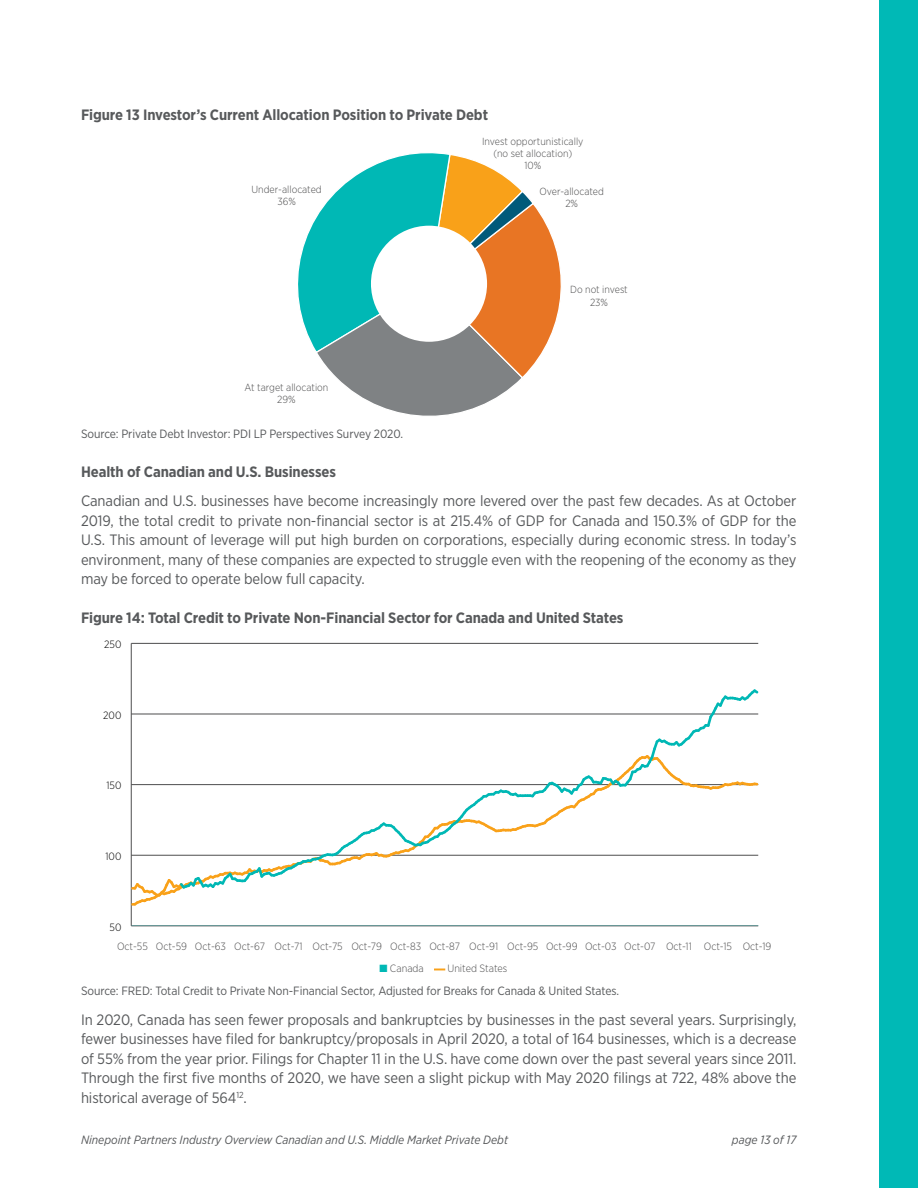
<style>
.page{position:relative;width:918px;height:1188px;background:#fff}
.page>*{position:absolute;margin:0;border:0;box-sizing:border-box;transform-origin:0 0}
.t1{font:15px/19.5px "Gotham Narrow";letter-spacing:-.005em;color:#57595b;text-align:justify}
.t2{font:700 15px "Gotham Narrow";letter-spacing:-.005em;color:#57595b}
.t3{font:12px "Gotham Narrow";letter-spacing:-.005em;color:#57595b}
.t4{font:italic 12px "Gotham Narrow";color:#57595b}
.t5{font:300 10.5px "Gotham Narrow";color:#4d4d4e}
.t6{font:300 10.5px "Gotham Narrow";color:#000}
.t7{font:300 10.35px/12.5px "Gotham Narrow";color:#4d4d4e;text-align:center}
.s1{color:#00b8b5}
</style>
<div class="page">
<div style="left:879px;top:0;width:39px;height:1188px;background:#00b9b6"></div>
<svg style="left:298px;top:153px;width:263px;height:263px"></svg>
<div style="left:371px;top:226px;width:116px;height:116px;background:#fff;border-radius:50%"></div>
<hr style="left:131px;top:926px;width:627px;height:1px;background:#4d4d4e">
<hr style="left:131px;top:643px;width:1px;height:283px;background:#4d4d4e">
<hr style="left:131px;top:643px;width:627px;height:1px;background:#4d4d4e">
<svg style="left:131px;top:687px;width:628px;height:221px"></svg>
<p class="t2" style="left:81px;top:105px;width:409px">Figure 13 Investor’s Current Allocation Position to Private Debt</p>
<p class="t7" style="left:252px;top:182px;width:72px">Under-allocated<br>36%</p>
<p class="t7" style="left:245px;top:381px;width:85px">At target allocation<br>29%</p>
<p class="t7" style="left:482px;top:134px;width:103px">Invest opportunistically (no set allocation)<br>10%</p>
<p class="t7" style="left:540px;top:185px;width:66px">Over-allocated<br>2%</p>
<p class="t7" style="left:570px;top:283px;width:59px">Do not invest<br>23%</p>
<p class="t3" style="left:81px;top:426px;width:324px">Source: Private Debt Investor: PDI LP Perspectives Survey 2020.</p>
<p class="t2" style="left:81px;top:462px;width:256px">Health of Canadian and U.S. Businesses</p>
<p class="t1" style="left:81px;top:491px;width:717px">Canadian and U.S. businesses have become increasingly more levered over the past few decades. As at October 2019, the total credit to private non-financial sector is at 215.4% of GDP for Canada and 150.3% of GDP for the U.S. This amount of leverage will put high burden on corporations, especially during economic stress. In today’s environment, many of these companies are expected to struggle even with the reopening of the economy as they may be forced to operate below full capacity.</p>
<p class="t2" style="left:81px;top:608px;width:544px">Figure 14: Total Credit to Private Non-Financial Sector for Canada and United States</p>
<p class="t6" style="left:104px;top:638px;width:19px">250</p>
<p class="t6" style="left:103px;top:709px;width:20px">200</p>
<p class="t6" style="left:106px;top:779px;width:17px">150</p>
<p class="t6" style="left:106px;top:850px;width:17px">100</p>
<p class="t6" style="left:110px;top:920px;width:13px">50</p>
<p class="t5" style="left:117px;top:940px;width:656px">Oct-55 Oct-59 Oct-63 Oct-67 Oct-71 Oct-75 Oct-79 Oct-83 Oct-87 Oct-91 Oct-95 Oct-99 Oct-03 Oct-07 Oct-11 Oct-15 Oct-19</p>
<p class="t5" style="left:379px;top:962px;width:46px"><span class="s1">■</span> Canada</p>
<p class="t5" style="left:447px;top:962px;width:61px">United States</p>
<p class="t3" style="left:81px;top:984px;width:540px">Source: FRED: Total Credit to Private Non-Financial Sector, Adjusted for Breaks for Canada &amp; United States.</p>
<p class="t1" style="left:81px;top:1009px;width:717px">In 2020, Canada has seen fewer proposals and bankruptcies by businesses in the past several years. Surprisingly, fewer businesses have filed for bankruptcy/proposals in April 2020, a total of 164 businesses, which is a decrease of 55% from the year prior. Filings for Chapter 11 in the U.S. have come down over the past several years since 2011.<br>Through the first five months of 2020, we have seen a slight pickup with May 2020 filings at 722, 48% above the historical average of 564<sup>12</sup>.</p>
<p class="t4" style="left:81px;top:1132px;width:429px">Ninepoint Partners Industry Overview Canadian and U.S. Middle Market Private Debt</p>
<p class="t4" style="left:732px;top:1132px;width:66px">page 13 of 17</p>
</div>
